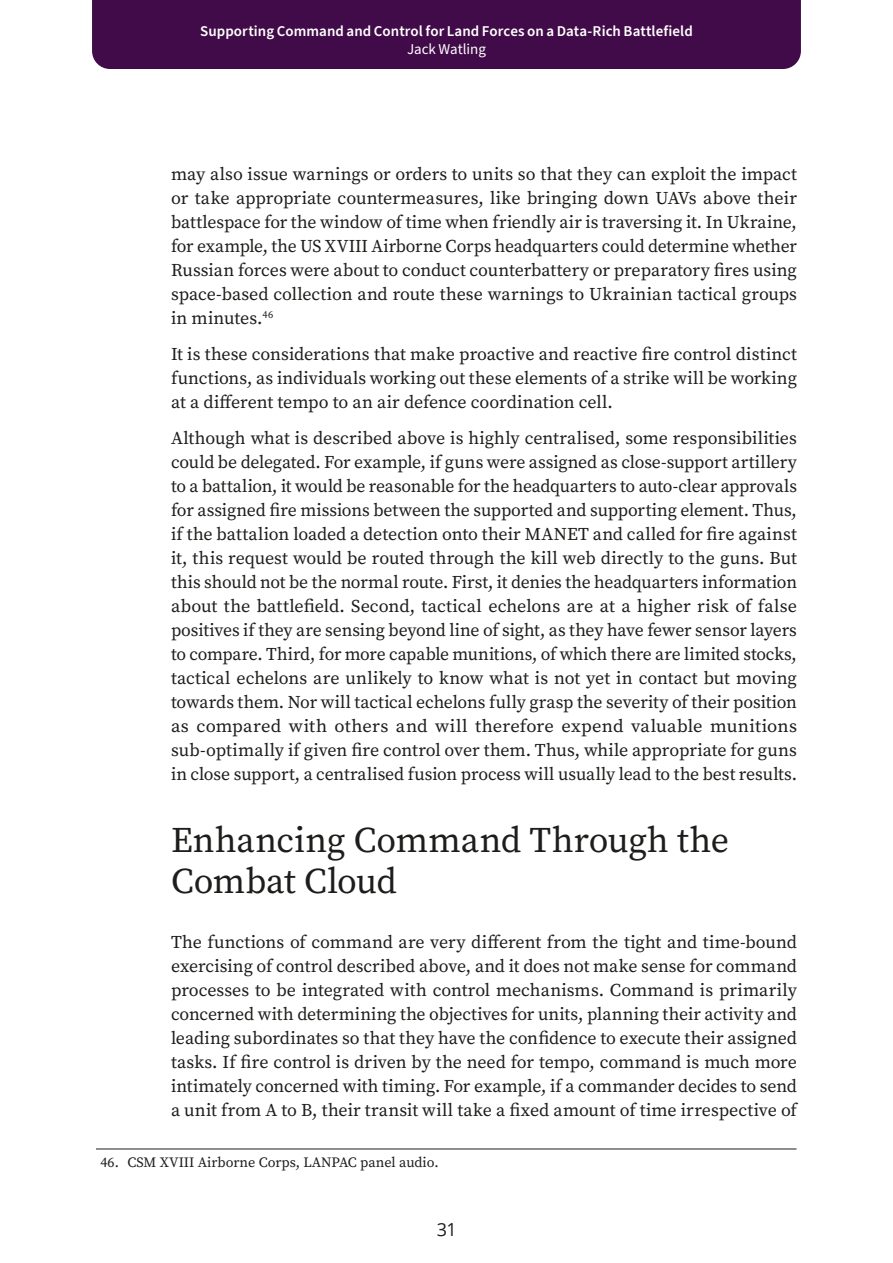
<style>
.page{position:relative;width:893px;height:1263px;background:#fff}
.page>*{position:absolute;margin:0;border:0;box-sizing:border-box;transform-origin:0 0}
.Heading_1{font:36px/40.5px "Source Serif Variable";color:#1d1d1b}
.t1{font:18px/24px "Source Serif Variable";color:#1d1d1b;text-align:justify}
.t2{font:18px "Open Sans";color:#1d1d1b}
.t3{font:600 15px "Source Sans Pro";letter-spacing:.005em;color:#fff}
.t4{font:15px "Source Sans Pro";letter-spacing:-.005em;color:#fff}
.Footnote_Text{font:14.25px "Source Serif Variable";color:#1d1d1b}
</style>
<div class="page">
<div style="left:92px;top:0;width:709px;height:69px;background:#410a48"></div>
<hr style="left:96px;top:1149px;width:700px;height:1px;background:#1d1d1b">
<p class="t3" style="left:200px;top:21px;width:494px">Supporting Command and Control for Land Forces on a Data-Rich Battlefield</p>
<p class="t4" style="left:407px;top:39px;width:80px">Jack Watling</p>
<p class="t1" style="left:171px;top:162px;width:627px">may also issue warnings or orders to units so that they can exploit the impact or take appropriate countermeasures, like bringing down UAVs above their battlespace for the window of time when friendly air is traversing it. In Ukraine, for example, the US XVIII Airborne Corps headquarters could determine whether Russian forces were about to conduct counterbattery or preparatory fires using space-based collection and route these warnings to Ukrainian tactical groups in minutes.<sup>46</sup></p>
<p class="t1" style="left:171px;top:342px;width:627px">It is these considerations that make proactive and reactive fire control distinct functions, as individuals working out these elements of a strike will be working at a different tempo to an air defence coordination cell.</p>
<p class="t1" style="left:171px;top:426px;width:628px">Although what is described above is highly centralised, some responsibilities could be delegated. For example, if guns were assigned as close-support artillery to a battalion, it would be reasonable for the headquarters to auto-clear approvals for assigned fire missions between the supported and supporting element. Thus, if the battalion loaded a detection onto their MANET and called for fire against it, this request would be routed through the kill web directly to the guns. But this should not be the normal route. First, it denies the headquarters information about the battlefield. Second, tactical echelons are at a higher risk of false positives if they are sensing beyond line of sight, as they have fewer sensor layers to compare. Third, for more capable munitions, of which there are limited stocks, tactical echelons are unlikely to know what is not yet in contact but moving towards them. Nor will tactical echelons fully grasp the severity of their position as compared with others and will therefore expend valuable munitions sub-optimally if given fire control over them. Thus, while appropriate for guns in close support, a centralised fusion process will usually lead to the best results.</p>
<p class="Heading_1" style="left:171px;top:820px;width:559px">Enhancing Command Through the<br>Combat Cloud</p>
<p class="t1" style="left:171px;top:930px;width:627px">The functions of command are very different from the tight and time-bound exercising of control described above, and it does not make sense for command processes to be integrated with control mechanisms. Command is primarily concerned with determining the objectives for units, planning their activity and leading subordinates so that they have the confidence to execute their assigned tasks. If fire control is driven by the need for tempo, command is much more intimately concerned with timing. For example, if a commander decides to send a unit from A to B, their transit will take a fixed amount of time irrespective of</p>
<p class="Footnote_Text" style="left:100px;top:1153px;width:340px">46. CSM XVIII Airborne Corps, LANPAC panel audio.</p>
<p class="t2" style="left:437px;top:1217px;width:22px">31</p>
</div>
